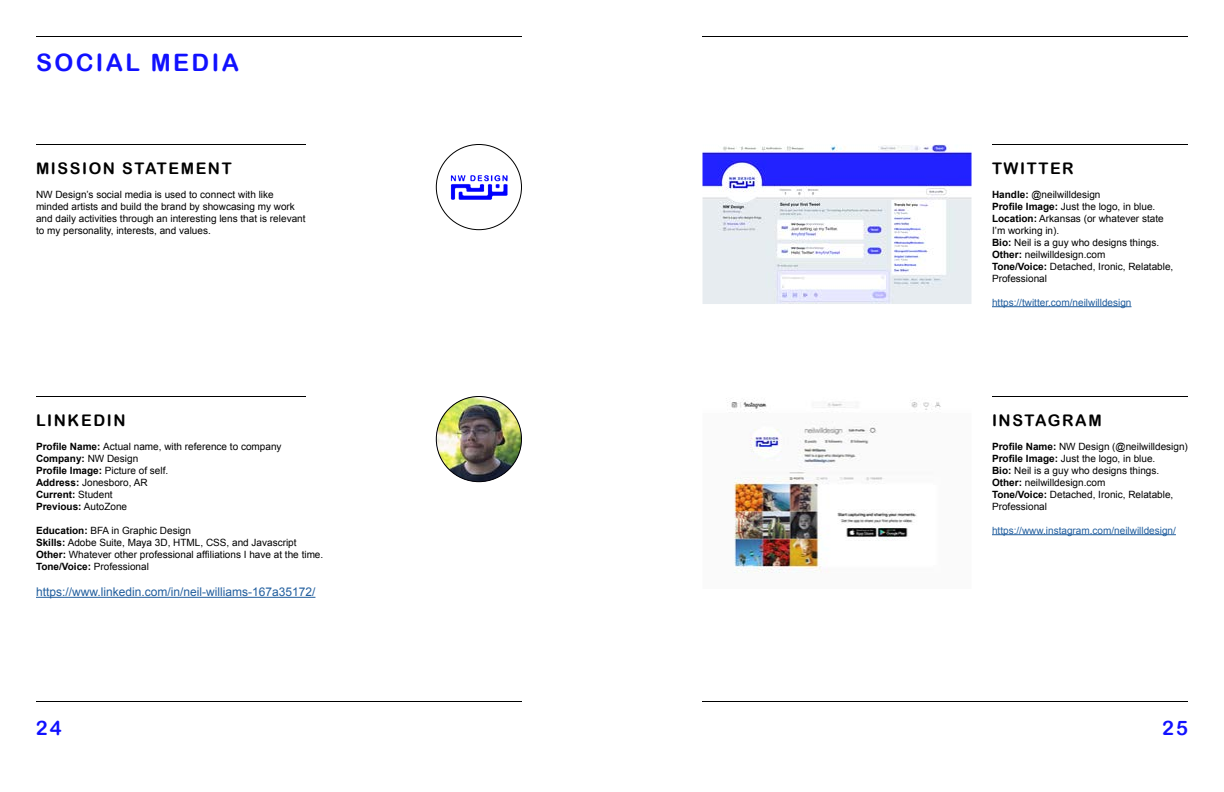
<style>
.page{position:relative;width:1224px;height:792px;background:#fff}
.page>*{position:absolute;margin:0;border:0;box-sizing:border-box;transform-origin:0 0}
.t1{font:24px "Arial Rounded MT Bold";letter-spacing:.1em;color:#11f}
.t2{font:20px "Arial Rounded MT Bold";color:#11f}
.t3{font:16px "Arial Rounded MT Bold";letter-spacing:.1em;color:#000}
.t4{font:12px "Arial";color:#215e9e}
.t5{font:10px/12px "Arial";color:#000}
.t6{font:10px "Arial";color:#215e9e}
.s1{font-weight:700}
</style>
<div class="page">
<hr style="left:702px;top:701px;width:486px;height:1px;background:#000">
<hr style="left:702px;top:36px;width:486px;height:1px;background:#000">
<hr style="left:36px;top:701px;width:486px;height:1px;background:#000">
<hr style="left:36px;top:36px;width:486px;height:1px;background:#000">
<hr style="left:992px;top:306px;width:140px;height:1px;background:#215e9e">
<hr style="left:36px;top:597px;width:279px;height:1px;background:#215e9e">
<hr style="left:992px;top:534px;width:184px;height:1px;background:#215e9e">
<hr style="left:36px;top:144px;width:270px;height:1px;background:#000">
<hr style="left:992px;top:144px;width:196px;height:1px;background:#000">
<hr style="left:36px;top:396px;width:270px;height:1px;background:#000">
<hr style="left:992px;top:396px;width:196px;height:1px;background:#000">
<img style="left:704px;top:146px;width:266px;height:157px">
<div style="left:702px;top:144px;width:270px;height:161px;border:1px solid #fff"></div>
<img style="left:726px;top:398px;width:215px;height:175px">
<img style="left:436px;top:396px;width:86px;height:86px;border-radius:43px">
<img style="left:436px;top:144px;width:86px;height:86px;border-radius:43px">
<h1 class="t1" style="left:36px;top:49px;width:204px">SOCIAL MEDIA</h1>
<h3 class="t3" style="left:36px;top:159px;width:197px">MISSION STATEMENT</h3>
<p class="t5" style="left:36px;top:188px;width:271px">NW Design’s social media is used to connect with like minded artists and build the brand by showcasing my work and daily activities through an interesting lens that is relevant to my personality, interests, and values.</p>
<h3 class="t3" style="left:36px;top:411px;width:91px">LINKEDIN</h3>
<p class="t5" style="left:36px;top:440px;width:247px"><span class="s1">Profile Name:</span> Actual name, with reference to company<br><span class="s1">Company:</span> NW Design<br><span class="s1">Profile Image:</span> Picture of self.<br><span class="s1">Address:</span> Jonesboro, AR<br><span class="s1">Current:</span> Student<br><span class="s1">Previous:</span> AutoZone</p>
<p class="t5" style="left:36px;top:524px;width:289px"><span class="s1">Education:</span> BFA in Graphic Design<br><span class="s1">Skills:</span> Adobe Suite, Maya 3D, HTML, CSS, and Javascript <span class="s1">Other:</span> Whatever other professional affiliations I have at the time.<br><span class="s1">Tone/Voice:</span> Professional</p>
<p class="t4" style="left:36px;top:584px;width:281px">https://www.linkedin.com/in/neil-williams-167a35172/</p>
<h3 class="t3" style="left:992px;top:159px;width:83px">TWITTER</h3>
<p class="t5" style="left:992px;top:188px;width:183px"><span class="s1">Handle:</span> @neilwilldesign<br><span class="s1">Profile Image:</span> Just the logo, in blue.<br><span class="s1">Location:</span> Arkansas (or whatever state<br>I’m working in).<br><span class="s1">Bio:</span> Neil is a guy who designs things.<br><span class="s1">Other:</span> neilwilldesign.com<br><span class="s1">Tone/Voice:</span> Detached, Ironic, Relatable,<br>Professional</p>
<p class="t6" style="left:992px;top:296px;width:141px">https://twitter.com/neilwilldesign</p>
<h3 class="t3" style="left:992px;top:411px;width:111px">INSTAGRAM</h3>
<p class="t5" style="left:992px;top:440px;width:197px"><span class="s1">Profile Name:</span> NW Design (@neilwilldesign)<br><span class="s1">Profile Image:</span> Just the logo, in blue.<br><span class="s1">Bio:</span> Neil is a guy who designs things.<br><span class="s1">Other:</span> neilwilldesign.com<br><span class="s1">Tone/Voice:</span> Detached, Ironic, Relatable, Professional</p>
<p class="t6" style="left:992px;top:524px;width:185px">https://www.instagram.com/neilwilldesign/</p>
<h2 class="t2" style="left:36px;top:716px;width:27px">24</h2>
<h2 class="t2" style="left:1162px;top:716px;width:27px">25</h2>
</div>
